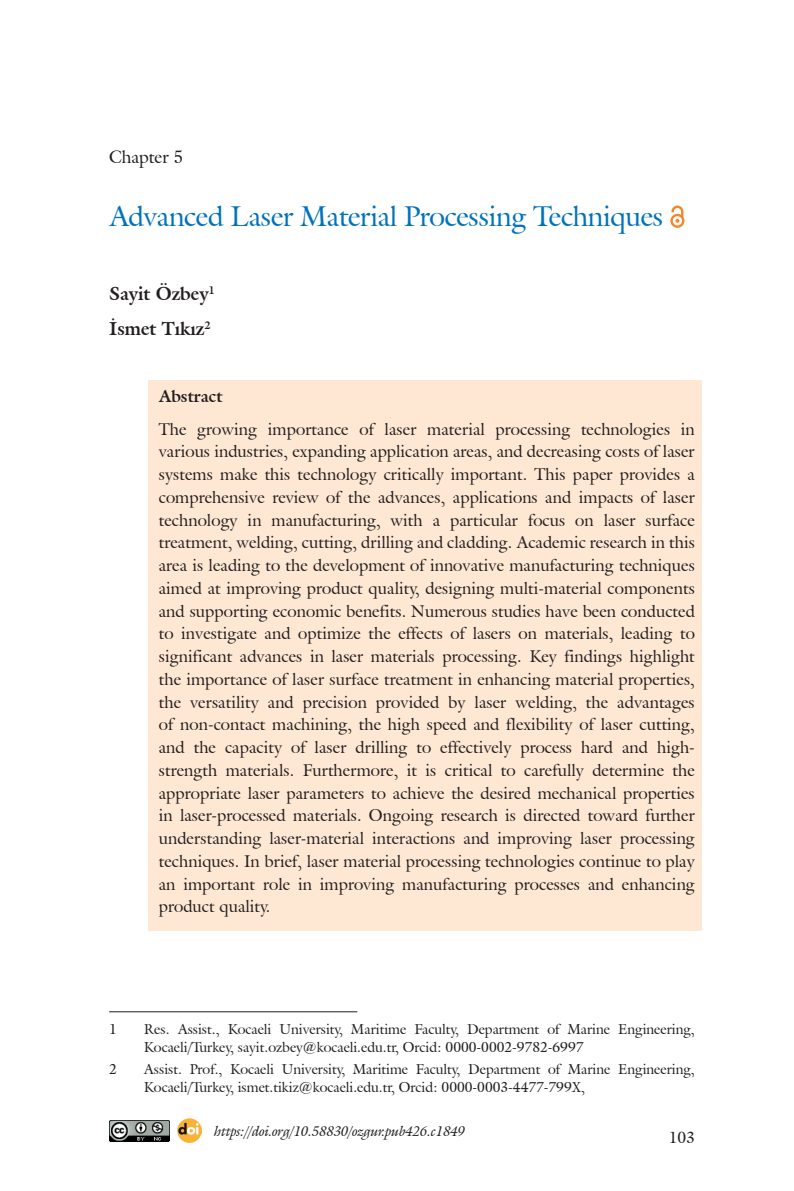
<style>
.page{position:relative;width:794px;height:1191px;background:#fff}
.page>*{position:absolute;margin:0;border:0;box-sizing:border-box;transform-origin:0 0}
.t1{font:28px "Galliard IT Cby BT";letter-spacing:-.01em;color:#0072bc}
.t2{font:700 18.38px/34.5px "Galliard IT Cby BT";color:#231f20}
.t3{font:17.5px "Galliard IT Cby BT";color:#231f20}
.t4{font:16.62px/22.8px "Galliard IT Cby BT";letter-spacing:.005em;color:#231f20;text-align:justify}
.t5{font:700 16.62px "Galliard IT Cby BT";color:#231f20}
.t6{font:15.75px "Galliard IT Cby BT";color:#231f20}
.t7{font:14px/17.5px "Galliard IT Cby BT";color:#231f20}
.t8{font:italic 14px "Galliard IT Cby BT";color:#231f20}
</style>
<div class="page">
<div style="left:148px;top:379px;width:554px;height:551px;background:#fee8d3"></div>
<svg style="left:670px;top:205px;width:14px;height:23px"></svg>
<hr style="left:109px;top:1011px;width:248px;height:1px;background:#231f20">
<img style="left:109px;top:1120px;width:60px;height:21px">
<img style="left:177px;top:1118px;width:24px;height:24px">
<p class="t3" style="left:109px;top:145px;width:76px">Chapter 5</p>
<h1 class="t1" style="left:109px;top:198px;width:555px">Advanced Laser Material Processing Techniques</h1>
<p class="t2" style="left:109px;top:276px;width:107px">Sayit Özbey<sup>1<br></sup>İsmet Tıkız<sup>2</sup></p>
<p class="t5" style="left:159px;top:385px;width:65px">Abstract</p>
<p class="t4" style="left:159px;top:417px;width:537px">The growing importance of laser material processing technologies in various industries, expanding application areas, and decreasing costs of laser systems make this technology critically important. This paper provides a comprehensive review of the advances, applications and impacts of laser technology in manufacturing, with a particular focus on laser surface treatment, welding, cutting, drilling and cladding. Academic research in this area is leading to the development of innovative manufacturing techniques aimed at improving product quality, designing multi-material components and supporting economic benefits. Numerous studies have been conducted to investigate and optimize the effects of lasers on materials, leading to significant advances in laser materials processing. Key findings highlight the importance of laser surface treatment in enhancing material properties, the versatility and precision provided by laser welding, the advantages of non-contact machining, the high speed and flexibility of laser cutting, and the capacity of laser drilling to effectively process hard and high&shy;strength materials. Furthermore, it is critical to carefully determine the appropriate laser parameters to achieve the desired mechanical properties in laser-processed materials. Ongoing research is directed toward further understanding laser-material interactions and improving laser processing techniques. In brief, laser material processing technologies continue to play an important role in improving manufacturing processes and enhancing product quality.</p>
<p class="t7" style="left:109px;top:1020px;width:9px">1</p>
<p class="t7" style="left:144px;top:1020px;width:552px">Res. Assist., Kocaeli University, Maritime Faculty, Department of Marine Engineering,<br>Kocaeli/Turkey, sayit.ozbey@kocaeli.edu.tr, Orcid: 0000-0002-9782-6997</p>
<p class="t7" style="left:109px;top:1060px;width:9px">2</p>
<p class="t7" style="left:144px;top:1060px;width:552px">Assist. Prof., Kocaeli University, Maritime Faculty, Department of Marine Engineering,<br>Kocaeli/Turkey, ismet.tikiz@kocaeli.edu.tr, Orcid: 0000-0003-4477-799X,</p>
<p class="t8" style="left:214px;top:1121px;width:252px">https://doi.org/10.58830/ozgur.pub426.c1849</p>
<p class="t6" style="left:668px;top:1127px;width:28px">103</p>
</div>
